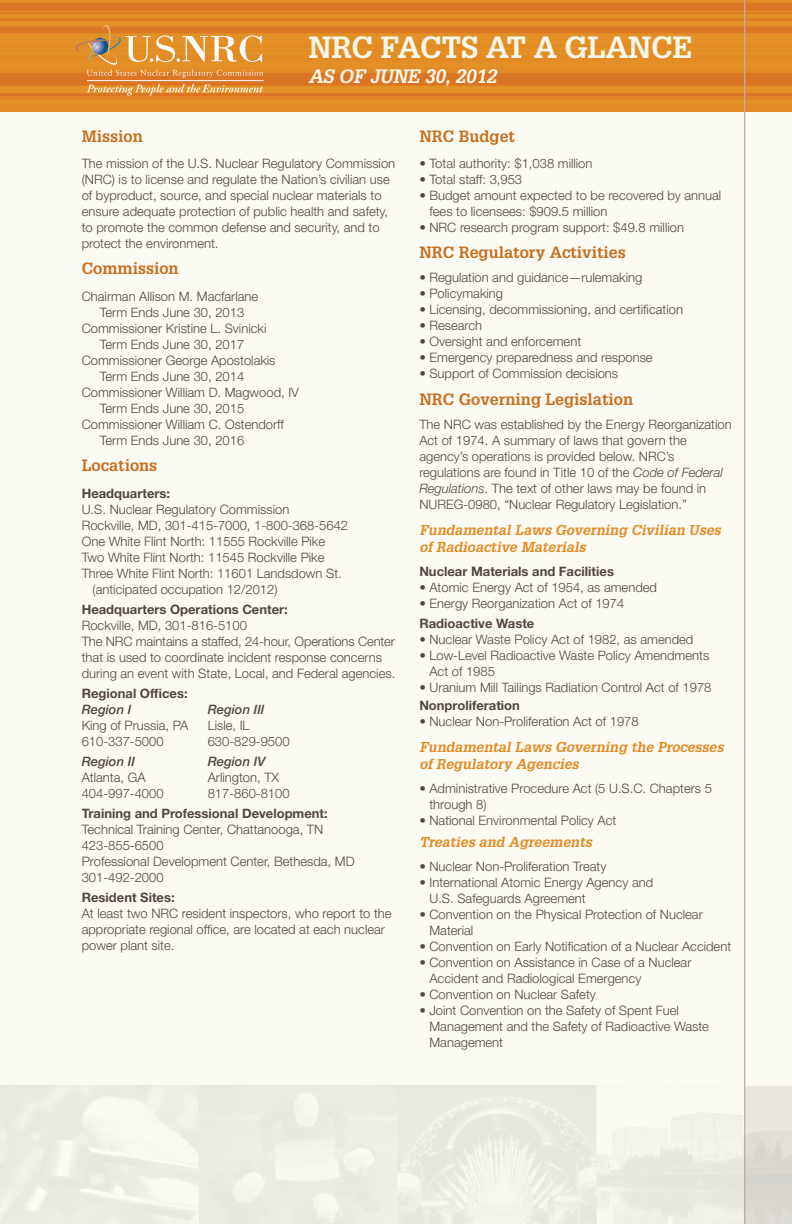
<style>
.page{position:relative;width:792px;height:1224px;background:#fbfaf3}
.page>*{position:absolute;margin:0;border:0;box-sizing:border-box;transform-origin:0 0}
.Chapter_Subtitle{font:700 30px "Glypha LT Std";letter-spacing:-.015em;color:#f9f7ea}
.Chapter_Subtitle-2{font:italic 700 19px "Glypha LT Std";letter-spacing:-.015em;color:#f9f7ea}
.facts_at_a_glance_he{font:700 16px "Glypha LT Std";color:#c76e1f}
.facts_at_a_glance_he-2{font:italic 700 14px/17px "Glypha LT Std";color:#e28b24}
.Main_Body_text{font:300 13px/16px "Helvetica Neue LT Std";color:#524543}
.Main_Body_text-2{font:700 13px/16px "Helvetica Neue LT Std";color:#524543}
.Main_Body_text-3{font:italic 500 13px "Helvetica Neue LT Std";color:#524543}
.s1{font-weight:700}
.s2{font-weight:500;font-style:italic}
.s3{font-style:italic}
</style>
<div class="page">
<div style="left:745px;top:1086px;width:47px;height:138px;background:linear-gradient(to right,#dedcd5,#dfddd6)"></div>
<div style="left:0;top:0;width:792px;height:112px;background:#e28b24"></div>
<div style="left:0;top:4px;width:792px;height:36px;background:#db7826"></div>
<div style="left:0;top:73px;width:792px;height:26px;background:#db7526"></div>
<hr style="left:0;top:51px;width:792px;height:4px;background:#e39126">
<div style="left:0;top:37px;width:792px;height:7px;background:#e39126"></div>
<div style="left:0;top:21px;width:792px;height:6px;background:#e39126"></div>
<hr style="left:0;top:0;width:792px;height:1px;background:#e39126">
<hr style="left:0;top:47px;width:792px;height:2px;background:#e39126">
<hr style="left:0;top:100px;width:792px;height:4px;background:#e39126">
<div style="left:0;top:86px;width:792px;height:7px;background:#e39126"></div>
<div style="left:0;top:62px;width:792px;height:6px;background:#e39126"></div>
<hr style="left:0;top:49px;width:792px;height:1px;background:#e39126">
<hr style="left:0;top:11px;width:792px;height:1px;background:#e39126">
<hr style="left:0;top:96px;width:792px;height:2px;background:#e39126">
<div style="left:0;top:33px;width:792px;height:9px;background:#e39126"></div>
<hr style="left:0;top:14px;width:792px;height:4px;background:#e39126">
<hr style="left:744px;top:0;width:1px;height:1224px;background:#b9b1b0">
<hr style="left:87px;top:80px;width:177px;height:1px;background:#fff">
<svg style="left:76px;top:25px;width:187px;height:53px"></svg>
<svg style="left:87px;top:84px;width:176px;height:11px"></svg>
<p class="Chapter_Subtitle" style="left:308px;top:28px;width:385px">NRC FACTS AT A GLANCE</p>
<p class="Chapter_Subtitle-2" style="left:308px;top:64px;width:190px">AS OF JUNE 30, 2012</p>
<p class="facts_at_a_glance_he" style="left:82px;top:126px;width:63px">Mission</p>
<p class="Main_Body_text" style="left:82px;top:155px;width:315px">The mission of the U.S. Nuclear Regulatory Commission (NRC) is to license and regulate the Nation’s civilian use of byproduct, source, and special nuclear materials to ensure adequate protection of public health and safety, to promote the common defense and security, and to protect the environment.</p>
<p class="facts_at_a_glance_he" style="left:82px;top:259px;width:98px">Commission</p>
<p class="Main_Body_text" style="left:82px;top:288px;width:178px">Chairman Allison M. Macfarlane</p>
<p class="Main_Body_text" style="left:100px;top:304px;width:146px">Term Ends June 30, 2013</p>
<p class="Main_Body_text" style="left:82px;top:320px;width:186px">Commissioner Kristine L. Svinicki</p>
<p class="Main_Body_text" style="left:100px;top:336px;width:146px">Term Ends June 30, 2017</p>
<p class="Main_Body_text" style="left:82px;top:352px;width:195px">Commissioner George Apostolakis</p>
<p class="Main_Body_text" style="left:100px;top:368px;width:146px">Term Ends June 30, 2014</p>
<p class="Main_Body_text" style="left:82px;top:384px;width:219px">Commissioner William D. Magwood, IV</p>
<p class="Main_Body_text" style="left:100px;top:400px;width:146px">Term Ends June 30, 2015</p>
<p class="Main_Body_text" style="left:82px;top:416px;width:204px">Commissioner William C. Ostendorff</p>
<p class="Main_Body_text" style="left:100px;top:432px;width:146px">Term Ends June 30, 2016</p>
<p class="facts_at_a_glance_he" style="left:82px;top:456px;width:77px">Locations</p>
<p class="Main_Body_text-2" style="left:82px;top:485px;width:90px">Headquarters:</p>
<p class="Main_Body_text" style="left:82px;top:501px;width:209px">U.S. Nuclear Regulatory Commission</p>
<p class="Main_Body_text" style="left:82px;top:517px;width:268px">Rockville, MD, 301-415-7000, 1-800-368-5642</p>
<p class="Main_Body_text" style="left:82px;top:533px;width:245px">One White Flint North: 11555 Rockville Pike</p>
<p class="Main_Body_text" style="left:82px;top:549px;width:244px">Two White Flint North: 11545 Rockville Pike</p>
<p class="Main_Body_text" style="left:82px;top:565px;width:262px">Three White Flint North: 11601 Landsdown St.</p>
<p class="Main_Body_text" style="left:93px;top:581px;width:186px">(anticipated occupation 12/2012)</p>
<p class="Main_Body_text" style="left:82px;top:601px;width:315px"><span class="s1">Headquarters Operations Center:<br></span>Rockville, MD, 301-816-5100<br>The NRC maintains a staffed, 24-hour, Operations Center that is used to coordinate incident response concerns during an event with State, Local, and Federal agencies.</p>
<p class="Main_Body_text-2" style="left:82px;top:685px;width:107px">Regional Offices:<br><span class="s2">Region I</span></p>
<p class="Main_Body_text-3" style="left:208px;top:701px;width:58px">Region III</p>
<p class="Main_Body_text" style="left:82px;top:717px;width:108px">King of Prussia, PA</p>
<p class="Main_Body_text" style="left:208px;top:717px;width:43px">Lisle, IL</p>
<p class="Main_Body_text" style="left:82px;top:733px;width:83px">610-337-5000</p>
<p class="Main_Body_text" style="left:208px;top:733px;width:83px">630-829-9500</p>
<p class="Main_Body_text-3" style="left:82px;top:753px;width:55px">Region II</p>
<p class="Main_Body_text-3" style="left:208px;top:753px;width:59px">Region IV</p>
<p class="Main_Body_text" style="left:82px;top:769px;width:65px">Atlanta, GA</p>
<p class="Main_Body_text" style="left:208px;top:769px;width:73px">Arlington, TX</p>
<p class="Main_Body_text" style="left:82px;top:785px;width:83px">404-997-4000</p>
<p class="Main_Body_text" style="left:208px;top:785px;width:83px">817-860-8100</p>
<p class="Main_Body_text" style="left:82px;top:805px;width:274px"><span class="s1">Training and Professional Development:<br></span>Technical Training Center, Chattanooga, TN<br>423-855-6500<br>Professional Development Center, Bethesda, MD<br>301-492-2000</p>
<p class="Main_Body_text" style="left:82px;top:889px;width:311px"><span class="s1">Resident Sites:<br></span>At least two NRC resident inspectors, who report to the appropriate regional office, are located at each nuclear power plant site.</p>
<p class="facts_at_a_glance_he" style="left:419px;top:126px;width:97px">NRC Budget</p>
<p class="Main_Body_text" style="left:419px;top:155px;width:175px">• Total authority: $1,038 million</p>
<p class="Main_Body_text" style="left:419px;top:171px;width:104px">• Total staff: 3,953</p>
<p class="Main_Body_text" style="left:429px;top:187px;width:293px;text-indent:-10px">• Budget amount expected to be recovered by annual fees to licensees: $909.5 million</p>
<p class="Main_Body_text" style="left:419px;top:219px;width:266px">• NRC research program support: $49.8 million</p>
<p class="facts_at_a_glance_he" style="left:419px;top:243px;width:208px">NRC Regulatory Activities</p>
<p class="Main_Body_text" style="left:419px;top:269px;width:224px">• Regulation and guidance—rulemaking</p>
<p class="Main_Body_text" style="left:419px;top:285px;width:85px">• Policymaking</p>
<p class="Main_Body_text" style="left:419px;top:301px;width:265px">• Licensing, decommissioning, and certification</p>
<p class="Main_Body_text" style="left:419px;top:317px;width:64px">• Research</p>
<p class="Main_Body_text" style="left:419px;top:333px;width:163px">• Oversight and enforcement</p>
<p class="Main_Body_text" style="left:419px;top:349px;width:235px">• Emergency preparedness and response</p>
<p class="Main_Body_text" style="left:419px;top:365px;width:200px">• Support of Commission decisions</p>
<p class="facts_at_a_glance_he" style="left:419px;top:389px;width:215px">NRC Governing Legislation</p>
<p class="Main_Body_text" style="left:419px;top:416px;width:314px">The NRC was established by the Energy Reorganization Act of 1974. A summary of laws that govern the agency’s operations is provided below. NRC’s regulations are found in Title 10 of the <span class="s3">Code of Federal Regulations</span>. The text of other laws may be found in NUREG-0980, “Nuclear Regulatory Legislation.”</p>
<p class="facts_at_a_glance_he-2" style="left:419px;top:521px;width:303px">Fundamental Laws Governing Civilian Uses of Radioactive Materials</p>
<p class="Main_Body_text-2" style="left:419px;top:563px;width:196px">Nuclear Materials and Facilities</p>
<p class="Main_Body_text" style="left:419px;top:579px;width:239px">• Atomic Energy Act of 1954, as amended</p>
<p class="Main_Body_text" style="left:419px;top:595px;width:206px">• Energy Reorganization Act of 1974</p>
<p class="Main_Body_text-2" style="left:419px;top:615px;width:117px">Radioactive Waste</p>
<p class="Main_Body_text" style="left:419px;top:631px;width:276px">• Nuclear Waste Policy Act of 1982, as amended</p>
<p class="Main_Body_text" style="left:429px;top:647px;width:281px;text-indent:-10px">• Low-Level Radioactive Waste Policy Amendments<br>Act of 1985</p>
<p class="Main_Body_text" style="left:419px;top:679px;width:294px">• Uranium Mill Tailings Radiation Control Act of 1978</p>
<p class="Main_Body_text-2" style="left:419px;top:697px;width:102px">Nonproliferation</p>
<p class="Main_Body_text" style="left:419px;top:713px;width:221px">• Nuclear Non-Proliferation Act of 1978</p>
<p class="facts_at_a_glance_he-2" style="left:419px;top:739px;width:306px">Fundamental Laws Governing the Processes of Regulatory Agencies</p>
<p class="Main_Body_text" style="left:429px;top:780px;width:284px;text-indent:-10px">• Administrative Procedure Act (5 U.S.C. Chapters 5 through 8)</p>
<p class="Main_Body_text" style="left:419px;top:812px;width:198px">• National Environmental Policy Act</p>
<p class="facts_at_a_glance_he-2" style="left:419px;top:834px;width:174px">Treaties and Agreements</p>
<p class="Main_Body_text" style="left:419px;top:858px;width:189px">• Nuclear Non-Proliferation Treaty</p>
<p class="Main_Body_text" style="left:429px;top:874px;width:225px;text-indent:-10px">• International Atomic Energy Agency and<br>U.S. Safeguards Agreement</p>
<p class="Main_Body_text" style="left:429px;top:906px;width:275px;text-indent:-10px">• Convention on the Physical Protection of Nuclear<br>Material</p>
<p class="Main_Body_text" style="left:419px;top:938px;width:313px">• Convention on Early Notification of a Nuclear Accident</p>
<p class="Main_Body_text" style="left:429px;top:954px;width:264px;text-indent:-10px">• Convention on Assistance in Case of a Nuclear<br>Accident and Radiological Emergency</p>
<p class="Main_Body_text" style="left:419px;top:986px;width:178px">• Convention on Nuclear Safety</p>
<p class="Main_Body_text" style="left:429px;top:1002px;width:281px;text-indent:-10px">• Joint Convention on the Safety of Spent Fuel<br>Management and the Safety of Radioactive Waste<br>Management</p>
</div>
